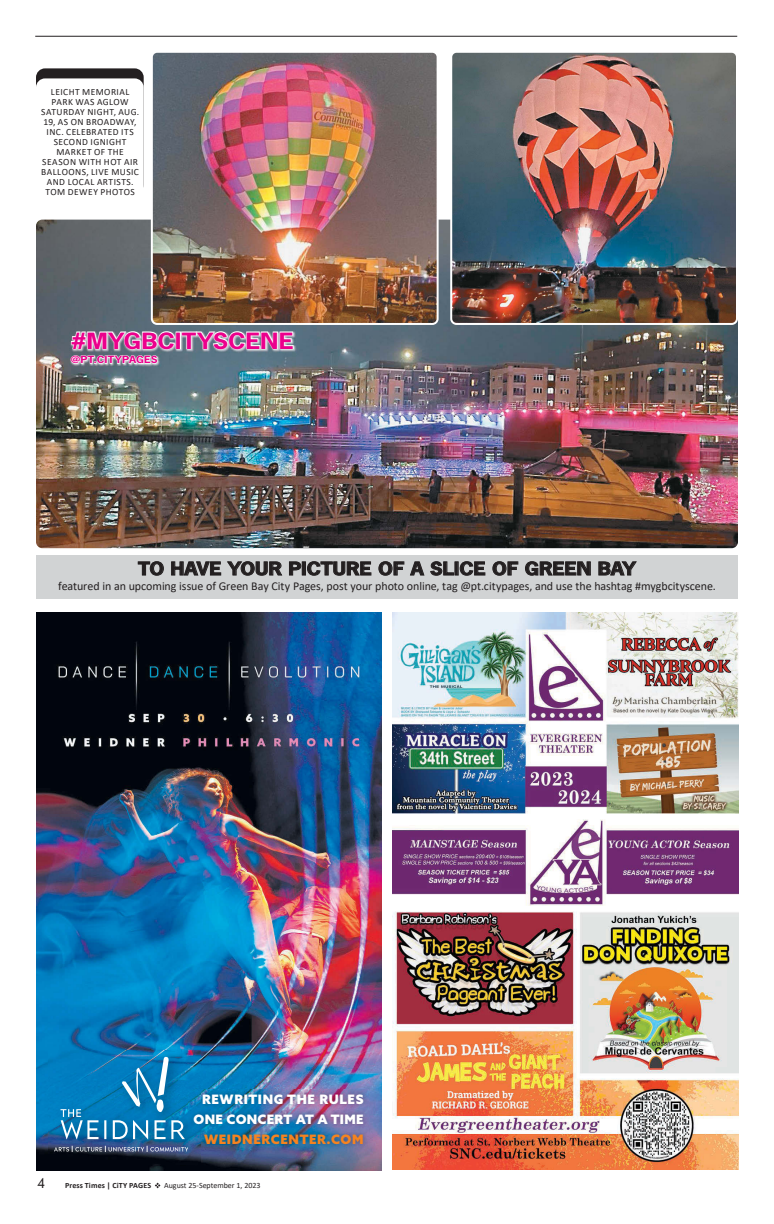
<style>
.page{position:relative;width:774px;height:1224px;background:#fff}
.page>*{position:absolute;margin:0;border:0;box-sizing:border-box;transform-origin:0 0}
.t1{font:700 21px "News Gothic Std";color:#ec008c;scale:1.2 1}
.t2{font:700 17px "News Gothic Std";color:#231f20;scale:1.2 1}
.t3{font:14px "Futura BT";color:#231f20}
.t4{font:900 13px/20px "Azo Sans";letter-spacing:.05em;color:#fff;text-align:right}
.t5{font:900 13px "Azo Sans";letter-spacing:.05em;color:#f58320}
.t6{font:12px "Calibri";letter-spacing:-.005em;color:#231f20}
.t7{font:9.5px/10px "Calibri";letter-spacing:.045em;color:#231f20;text-align:center}
.t8{font:700 9.3px "News Gothic Std";letter-spacing:.015em;color:#ec008c;scale:1.2 1}
.t9{font:8px "Calibri";color:#231f20}
.t10{font:700 8px "Calibri";letter-spacing:.015em;color:#231f20}
</style>
<div class="page">
<img style="left:36px;top:612px;width:346px;height:558px">
<img style="left:48px;top:1051px;width:152px;height:113px">
<svg style="left:54px;top:1146px;width:135px;height:6px"></svg>
<svg style="left:61px;top:1109px;width:45px;height:30px"></svg>
<svg style="left:113px;top:1057px;width:72px;height:82px;background:#2a8cc0"></svg>
<img style="left:189px;top:1089px;width:179px;height:60px">
<img style="left:392px;top:612px;width:346px;height:558px">
<div style="left:36px;top:555px;width:702px;height:43px;background:#d1d3d4"></div>
<svg style="left:137px;top:561px;width:27px;height:15px"></svg>
<svg style="left:171px;top:561px;width:201px;height:15px"></svg>
<svg style="left:378px;top:561px;width:108px;height:15px"></svg>
<svg style="left:492px;top:561px;width:99px;height:15px"></svg>
<svg style="left:598px;top:561px;width:39px;height:15px"></svg>
<img style="left:36px;top:220px;width:702px;height:328px">
<img style="left:152px;top:54px;width:286px;height:270px">
<div style="left:151px;top:51px;width:288px;height:274px;border:2px solid #fff;border-radius:5px"></div>
<img style="left:451px;top:54px;width:286px;height:270px">
<div style="left:450px;top:51px;width:288px;height:274px;border:2px solid #fff;border-radius:5px"></div>
<div style="left:36px;top:68px;width:108px;height:126px;background:#231f20;border-radius:9px"></div>
<div style="left:36px;top:78px;width:108px;height:129px;background:#fff;border-radius:9px"></div>
<img style="left:70px;top:330px;width:227px;height:37px">
<svg style="left:70px;top:326px;width:224px;height:38px"></svg>
<svg style="left:155px;top:1183px;width:5px;height:5px"></svg>
<hr style="left:35px;top:36px;width:702px;height:1px;background:#231f20">
<p class="t7" style="left:41px;top:87px;width:100px">LEICHT MEMORIAL<br>PARK WAS AGLOW<br>SATURDAY NIGHT, AUG.<br>19, AS ON BROADWAY,<br>INC. CELEBRATED ITS<br>SECOND IGNIGHT<br>MARKET OF THE<br>SEASON WITH HOT AIR<br>BALLOONS, LIVE MUSIC<br>AND LOCAL ARTISTS.<br>TOM DEWEY PHOTOS</p>
<h1 class="t1" style="left:71px;top:327px;width:188px">#MYGBCITYSCENE</h1>
<p class="t8" style="left:71px;top:354px;width:74px">@PT.CITYPAGES</p>
<h2 class="t2" style="left:138px;top:557px;width:416px">TO HAVE YOUR PICTURE OF A SLICE OF GREEN BAY</h2>
<p class="t6" style="left:58px;top:578px;width:659px">featured in an upcoming issue of Green Bay City Pages, post your photo online, tag @pt.citypages, and use the hashtag #mygbcityscene.</p>
<h3 class="t4" style="left:194px;top:1089px;width:172px">REWRITING THE RULES<br>ONE CONCERT AT A TIME</h3>
<h3 class="t5" style="left:204px;top:1130px;width:161px">WEIDNERCENTER.COM</h3>
<h3 class="t3" style="left:37px;top:1175px;width:10px">4</h3>
<p class="t10" style="left:65px;top:1180px;width:88px">Press Times | CiTY PAGES</p>
<p class="t9" style="left:164px;top:1180px;width:98px">August 25-September 1, 2023</p>
</div>
